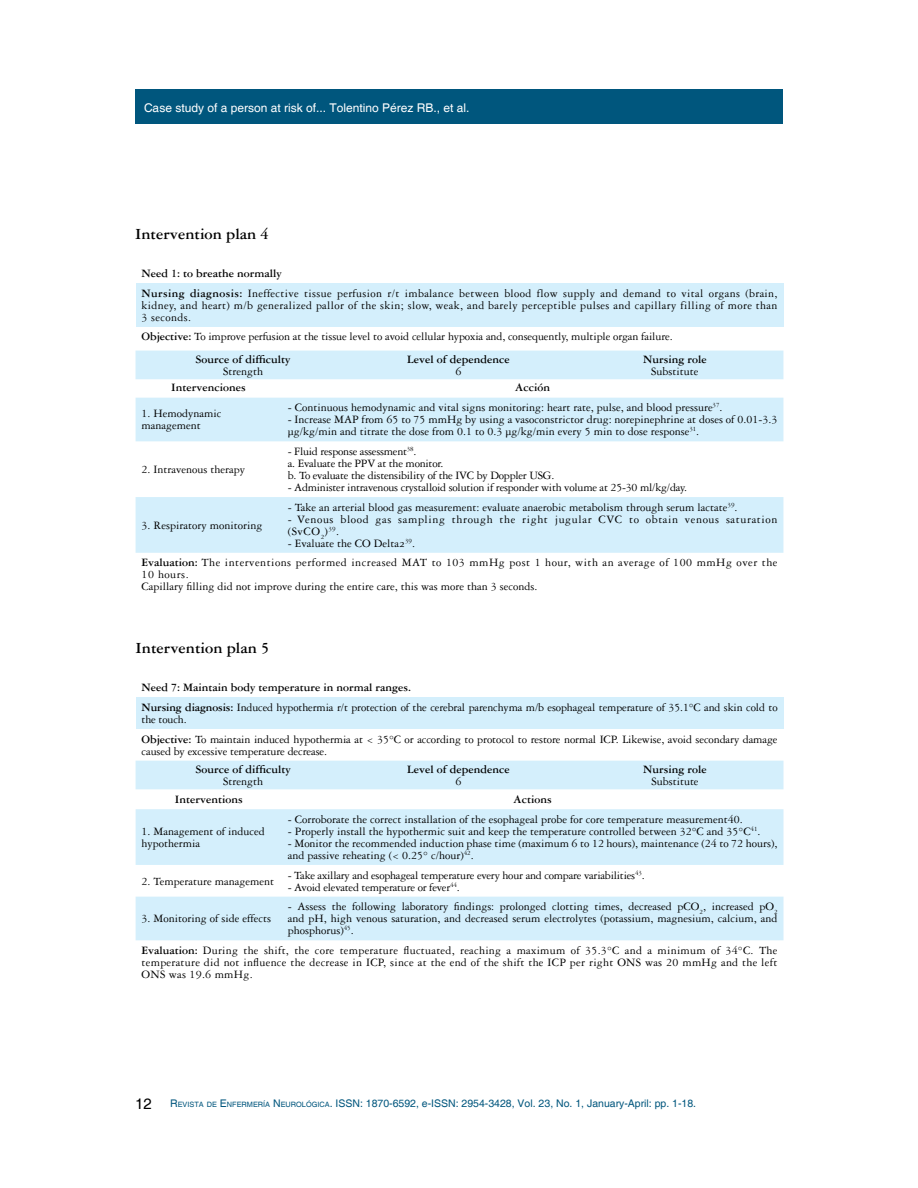
<style>
.page{position:relative;width:918px;height:1188px;background:#fff}
.page>*{position:absolute;margin:0;border:0;box-sizing:border-box;transform-origin:0 0}
.t1{font:700 16.5px "Garamond 3 LT Std";color:#000}
.t2{font:15px "Helvetica";color:#000}
.t3{font:12px/12px "Garamond 3 LT Std";color:#000}
.t4{font:12px/12px "Garamond 3 LT Std";letter-spacing:-.02em;color:#000}
.t5{font:12px/19.6px "Garamond 3 LT Std";letter-spacing:.03em;color:#000}
.t6{font:700 12px "Garamond 3 LT Std";color:#000}
.t7{font:12px/19.6px "Garamond 3 LT Std";letter-spacing:.04em;color:#000}
.t8{font:12px/12px "Garamond 3 LT Std";letter-spacing:.05em;color:#000}
.t9{font:12px "Helvetica";color:#fff}
.t10{font:10.5px "Helvetica";color:#00567d}
.s1{font-weight:700}
.s2{font-style:inherit}
.s3{font-size:7.35px}
</style>
<div class="page">
<div style="left:135px;top:89px;width:648px;height:34px;background:#00567d"></div>
<div style="left:136px;top:283px;width:648px;height:44px;background:#d4effc"></div>
<svg style="left:136px;top:398px;width:647px;height:155px;fill:#d4effc"></svg>
<div style="left:136px;top:351px;width:647px;height:28px;background:#d4effc"></div>
<div style="left:136px;top:697px;width:648px;height:32px;background:#d4effc"></div>
<svg style="left:136px;top:809px;width:648px;height:131px;fill:#d4effc"></svg>
<div style="left:136px;top:761px;width:648px;height:28px;background:#d4effc"></div>
<p class="t9" style="left:144px;top:101px;width:327px">Case study of a person at risk of... Tolentino Pérez RB., et al.</p>
<h1 class="t1" style="left:135px;top:225px;width:135px">Intervention plan 4</h1>
<p class="t5" style="left:142px;top:263px;width:637px"><span class="s1">Need 1: to breathe normally<br>Nursing diagnosis:</span> Ineffective tissue perfusion r/t imbalance between blood flow supply and demand to vital organs (brain,</p>
<p class="t5" style="left:142px;top:299px;width:637px;line-height:12px">kidney, and heart) m/b generalized pallor of the skin; slow, weak, and barely perceptible pulses and capillary filling of more than<br>3 seconds.</p>
<p class="t3" style="left:142px;top:331px;width:533px"><span class="s1">Objective:</span> To improve perfusion at the tissue level to avoid cellular hypoxia and, consequently, multiple organ failure.</p>
<p class="t6" style="left:196px;top:353px;width:97px">Source of difficulty</p>
<p class="t3" style="left:223px;top:365px;width:41px">Strength</p>
<p class="t6" style="left:407px;top:353px;width:104px">Level of dependence</p>
<p class="t3" style="left:456px;top:365px;width:7px">6</p>
<p class="t6" style="left:643px;top:353px;width:65px">Nursing role</p>
<p class="t3" style="left:651px;top:365px;width:49px">Substitute</p>
<p class="t6" style="left:171px;top:381px;width:76px">Intervenciones</p>
<p class="t6" style="left:515px;top:381px;width:37px">Acción</p>
<p class="t3" style="left:142px;top:408px;width:82px">1. Hemodynamic management</p>
<p class="t3" style="left:288px;top:402px;width:436px">- Continuous hemodynamic and vital signs monitoring: heart rate, pulse, and blood pressure<sup>37</sup>.</p>
<p class="t3" style="left:288px;top:414px;width:491px">- Increase MAP from 65 to 75 mmHg by using a vasoconstrictor drug: norepinephrine at doses of 0.01-3.3 μg/kg/min and titrate the dose from 0.1 to 0.3 μg/kg/min every 5 min to dose response<sup>31</sup>.</p>
<p class="t3" style="left:142px;top:464px;width:105px">2. Intravenous therapy</p>
<p class="t4" style="left:288px;top:446px;width:268px">- Fluid response assessment<sup>38</sup>.<br>a. Evaluate the PPV at the monitor.<br>b. To evaluate the distensibility of the IVC by Doppler USG.</p>
<p class="t4" style="left:288px;top:482px;width:401px">- Administer intravenous crystalloid solution if responder with volume at 25-30 ml/kg/day.</p>
<p class="t3" style="left:288px;top:501px;width:451px">- Take an arterial blood gas measurement: evaluate anaerobic metabolism through serum lactate<sup>39</sup>.</p>
<p class="t8" style="left:288px;top:513px;width:491px">- Venous blood gas sampling through the right jugular CVC to obtain venous saturation (SvCO<sub>2</sub>)<sup>39</sup>.</p>
<p class="t7" style="left:142px;top:533px;width:637px;text-indent:146px">- Evaluate the CO Delta2<sup>39</sup>.<br><span class="s1">Evaluation:</span> The interventions performed increased MAT to 103 mmHg post 1 hour, with an average of 100 mmHg over the</p>
<p class="t3" style="left:142px;top:569px;width:397px">10 hours.<br>Capillary filling did not improve during the entire care, this was more than 3 seconds.</p>
<p class="t3" style="left:142px;top:519px;width:122px">3. Respiratory monitoring</p>
<h1 class="t1" style="left:136px;top:638px;width:135px">Intervention plan 5</h1>
<p class="t3" style="left:142px;top:678px;width:637px;line-height:19.6px"><span class="s1">Need 7: Maintain body temperature in normal ranges.<br>Nursing diagnosis:</span> Induced hypothermia r/t protection of the cerebral parenchyma m/b esophageal temperature of 35.1°C and skin cold to</p>
<p class="t3" style="left:142px;top:710px;width:638px;line-height:19.6px">the touch.<br><span class="s1">Objective:</span> To maintain induced hypothermia at &lt; 35°C or according to protocol to restore normal ICP. Likewise, avoid secondary damage</p>
<p class="t3" style="left:142px;top:745px;width:187px">caused by excessive temperature decrease.</p>
<p class="t6" style="left:175px;top:792px;width:70px">Interventions</p>
<p class="t6" style="left:513px;top:792px;width:40px">Actions</p>
<p class="t3" style="left:142px;top:825px;width:125px">1. Management of induced hypothermia</p>
<p class="t6" style="left:196px;top:763px;width:97px">Source of difficulty</p>
<p class="t3" style="left:223px;top:775px;width:41px">Strength</p>
<p class="t6" style="left:407px;top:763px;width:104px">Level of dependence</p>
<p class="t3" style="left:456px;top:775px;width:7px">6</p>
<p class="t6" style="left:643px;top:763px;width:65px">Nursing role</p>
<p class="t3" style="left:651px;top:775px;width:49px">Substitute</p>
<p class="t3" style="left:288px;top:813px;width:456px">- Corroborate the correct installation of the esophageal probe for core temperature measurement40.</p>
<p class="t3" style="left:288px;top:825px;width:474px">- Properly install the hypothermic suit and keep the temperature controlled between 32°C and 35°C<sup>41</sup>.</p>
<p class="t3" style="left:288px;top:837px;width:491px">- Monitor the recommended induction phase time (maximum 6 to 12 hours), maintenance (24 to 72 hours), and passive reheating (&lt; 0.25° c/hour)<sup>42</sup>.</p>
<p class="t3" style="left:142px;top:875px;width:134px">2. Temperature management</p>
<p class="t4" style="left:288px;top:869px;width:358px">- Take axillary and esophageal temperature every hour and compare variabilities<sup>43</sup>.</p>
<p class="t4" style="left:288px;top:881px;width:173px">- Avoid elevated temperature or fever<sup>44</sup>.</p>
<p class="t3" style="left:288px;top:901px;width:491px;text-align:justify">- Assess the following laboratory findings: prolonged clotting times, decreased pCO<sub>2</sub>, increased pO<sub>2 </sub>and pH, high venous saturation, and decreased serum electrolytes (potassium, magnesium, calcium, and phosphorus)<sup>45</sup>.</p>
<p class="t3" style="left:142px;top:944px;width:637px;text-align:justify"><span class="s1">Evaluation:</span> During the shift, the core temperature fluctuated, reaching a maximum of 35.3°C and a minimum of 34°C. The temperature did not influence the decrease in ICP, since at the end of the shift the ICP per right ONS was 20 mmHg and the left ONS was 19.6 mmHg.</p>
<p class="t3" style="left:142px;top:913px;width:131px">3. Monitoring of side effects</p>
<p class="t2" style="left:135px;top:1095px;width:18px">12</p>
<p class="t10" style="left:170px;top:1098px;width:528px"><span class="s2">R</span><span class="s3">EVISTA DE</span> <span class="s2">E</span> <span class="s3">NFERMERÍA</span> <span class="s2">N</span> <span class="s3">EUROLÓGICA</span>. ISSN: 1870-6592, e-ISSN: 2954-3428, Vol. 23, No. 1, January-April: pp. 1-18.</p>
</div>
